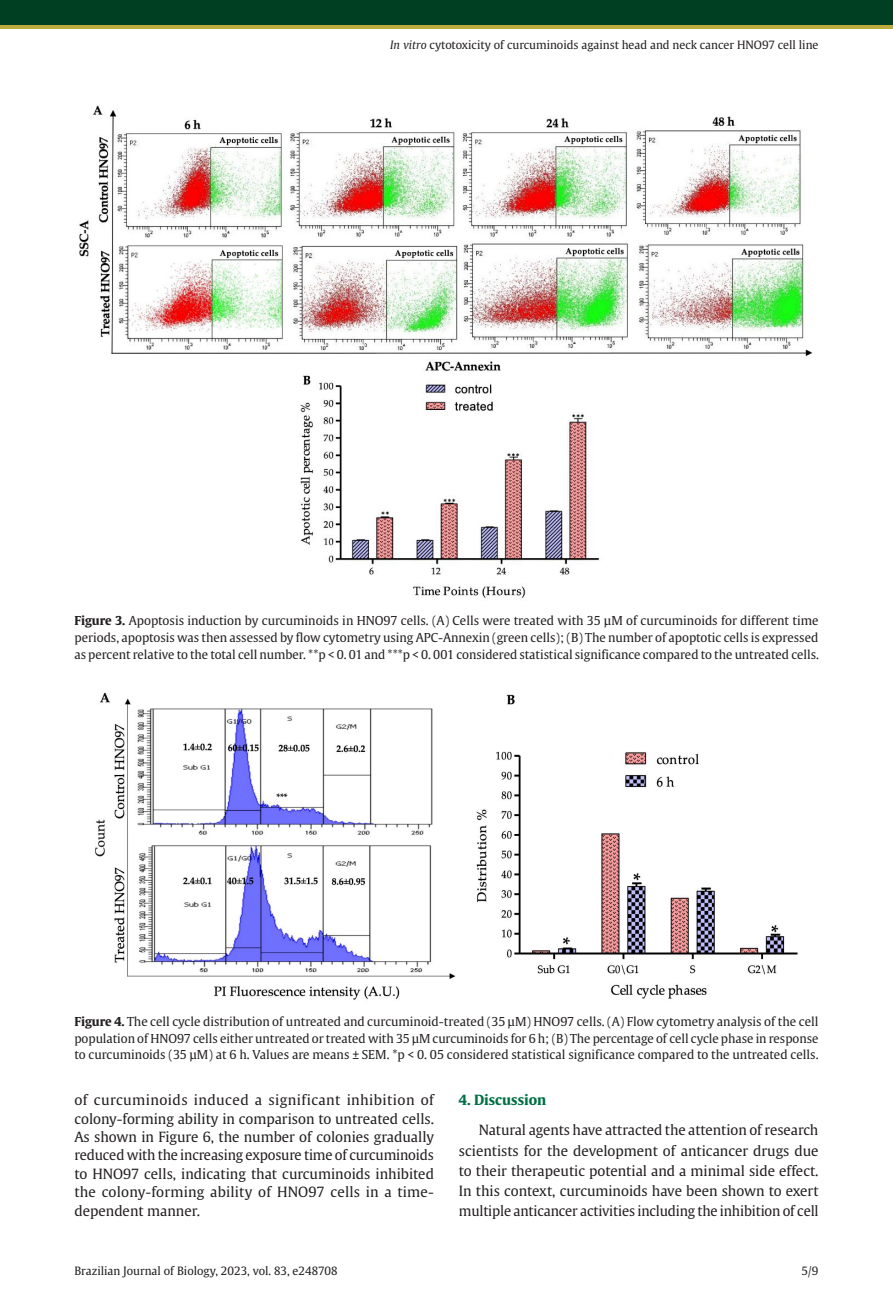
<style>
.page{position:relative;width:893px;height:1315px;background:#fff}
.page>*{position:absolute;margin:0;border:0;box-sizing:border-box;transform-origin:0 0}
.Paragraph{font:14px/18.4px "Gulliver";letter-spacing:-.01em;color:#231f20;text-align:justify}
.Heading1{font:700 14px "Gulliver";color:#016f45}
.FigureCaption{font:12.25px/16.6px "Gulliver";letter-spacing:-.005em;color:#231f20;text-align:justify}
.t1{font:11.38px "Gulliver";color:#231f20}
.s1{font-style:italic}
.s2{font-weight:700}
</style>
<div class="page">
<div style="left:0;top:12px;width:893px;height:17px;background:#beab3f"></div>
<div style="left:0;top:0;width:893px;height:25px;background:#003f22"></div>
<img style="left:79px;top:105px;width:734px;height:493px">
<img style="left:94px;top:692px;width:704px;height:308px">
<p class="t1" style="left:390px;top:37px;width:430px"><span class="s1">In vitro</span> cytotoxicity of curcuminoids against head and neck cancer HNO97 cell line</p>
<p class="FigureCaption" style="left:74px;top:612px;width:746px"><span class="s2">Figure 3.</span> Apoptosis induction by curcuminoids in HNO97 cells. (A) Cells were treated with 35 μM of curcuminoids for different time periods, apoptosis was then assessed by flow cytometry using APC-Annexin (green cells); (B) The number of apoptotic cells is expressed as percent relative to the total cell number. **p &lt; 0. 01 and ***p &lt; 0. 001 considered statistical significance compared to the untreated cells.</p>
<p class="FigureCaption" style="left:74px;top:1013px;width:746px"><span class="s2">Figure 4.</span> The cell cycle distribution of untreated and curcuminoid-treated (35 µM) HNO97 cells. (A) Flow cytometry analysis of the cell population of HNO97 cells either untreated or treated with 35 µM curcuminoids for 6 h; (B) The percentage of cell cycle phase in response to curcuminoids (35 µM) at 6 h. Values are means ± SEM. *p &lt; 0. 05 considered statistical significance compared to the untreated cells.</p>
<p class="Paragraph" style="left:74px;top:1091px;width:361px">of curcuminoids induced a significant inhibition of colony‑forming ability in comparison to untreated cells.<br>As shown in Figure 6, the number of colonies gradually reduced with the increasing exposure time of curcuminoids to HNO97 cells, indicating that curcuminoids inhibited the colony‑forming ability of HNO97 cells in a time&shy;dependent manner.</p>
<p class="Heading1" style="left:459px;top:1091px;width:89px">4. Discussion</p>
<p class="Paragraph" style="left:459px;top:1120px;width:361px;line-height:20.1px;text-indent:20px">Natural agents have attracted the attention of research scientists for the development of anticancer drugs due to their therapeutic potential and a minimal side effect.<br>In this context, curcuminoids have been shown to exert multiple anticancer activities including the inhibition of cell</p>
<p class="t1" style="left:74px;top:1264px;width:265px">Brazilian Journal of Biology, 2023, vol. 83, e248708</p>
<p class="t1" style="left:801px;top:1264px;width:19px">5/9</p>
</div>
